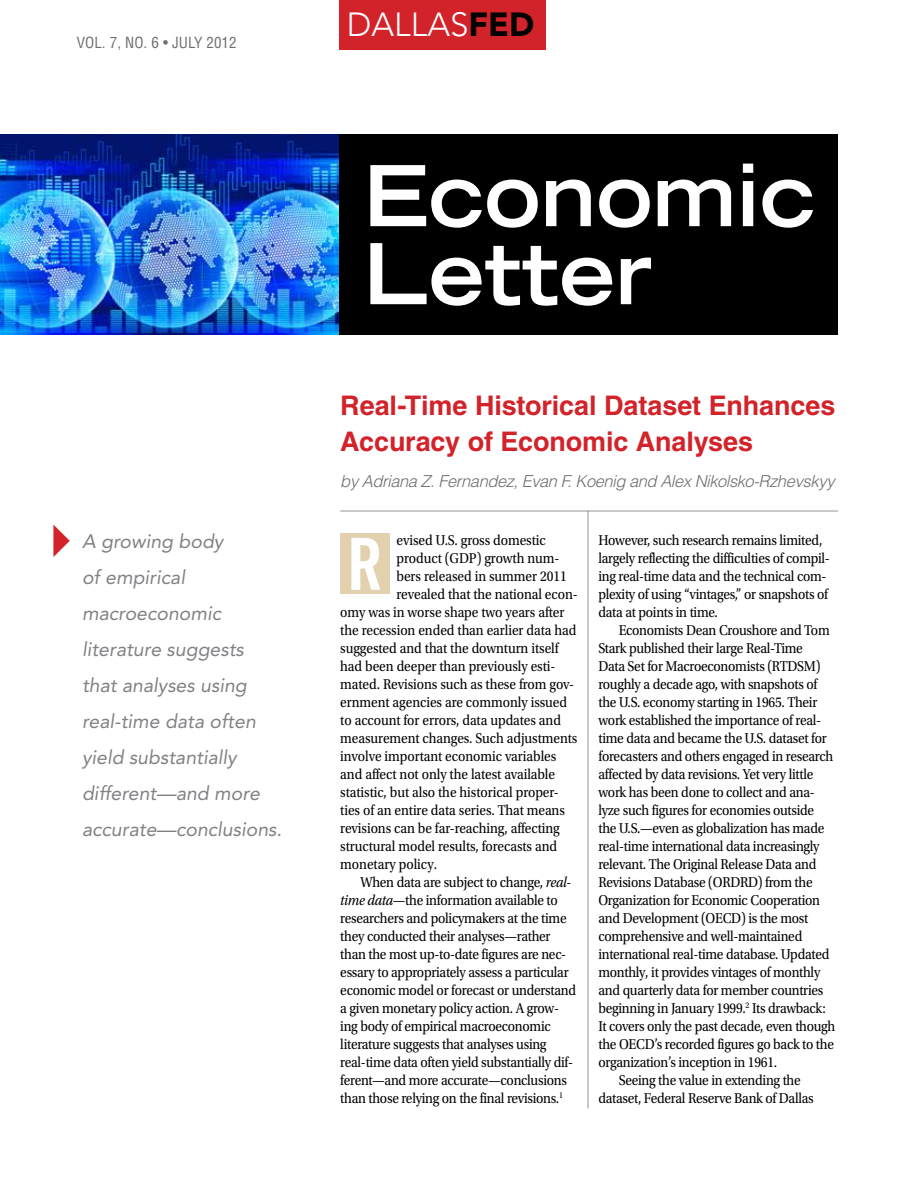
<style>
.page{position:relative;width:918px;height:1188px;background:#fff}
.page>*{position:absolute;margin:0;border:0;box-sizing:border-box;transform-origin:0 0}
.t1{font:700 expanded 84px/78px "Trade Gothic LT Std";color:#fff}
.t2{font:72px "Trade Gothic LT Std Bd Cn 20";color:#fff}
.t3{font:300 33.15px "Avenir LT Std";color:#fff}
.t4{font:700 27px/36px "Helvetica LT Std";letter-spacing:-.005em;color:#d2232a}
.t5{font:italic 19.5px/36px "Avenir LT Std";color:#808285}
.t6{font:italic 300 16.5px "Helvetica LT Std";letter-spacing:-.03em;color:#6d6e71}
.t7{font:15px/18px "Utopia Std";letter-spacing:-.02em;color:#000;scale:.9 1}
.t8{font:condensed 15px "Helvetica LT Std";color:#6d6e71}
.s1{font-weight:900;color:#000}
.s2{font-style:italic}
</style>
<div class="page">
<div style="left:339px;top:0;width:207px;height:49px;background:#d2232a"></div>
<hr style="left:588px;top:511px;width:1px;height:597px;background:#939598">
<hr style="left:340px;top:511px;width:498px;height:1px;background:#939598">
<div style="left:339px;top:134px;width:499px;height:201px;background:#000"></div>
<img style="left:0;top:134px;width:339px;height:201px">
<div style="left:340px;top:534px;width:50px;height:60px;background:#e2d0af"></div>
<p class="t8" style="left:77px;top:33px;width:161px">VOL. 7, NO. 6 • JULY 2012</p>
<h3 class="t3" style="left:347px;top:5px;width:189px">DALLAS<span class="s1">FED</span></h3>
<h1 class="t1" style="left:363px;top:155px;width:454px">Economic<br>Letter</h1>
<h3 class="t4" style="left:340px;top:387px;width:497px">Real-Time Historical Dataset Enhances<br>Accuracy of Economic Analyses</h3>
<p class="t6" style="left:340px;top:471px;width:496px">by Adriana Z. Fernandez, Evan F. Koenig and Alex Nikolsko-Rzhevskyy</p>
<h3 class="t5" style="left:82px;top:524px;width:201px">A growing body<br>of empirical macroeconomic literature suggests that analyses using real-time data often yield substantially different—and more accurate—conclusions.</h3>
<p class="t7" style="left:598px;top:531px;width:259px">However, such research remains limited, largely reflecting the difficulties of compil&shy;ing real-time data and the technical com&shy;plexity of using “vintages,” or snapshots of data at points in time.</p>
<p class="t7" style="left:397px;top:531px;width:167px">evised U.S. gross domestic</p>
<p class="t7" style="left:397px;top:549px;width:183px">product (GDP) growth num-</p>
<p class="t7" style="left:397px;top:567px;width:191px">bers released in summer 2011</p>
<p class="t7" style="left:397px;top:585px;width:203px">revealed that the national econ-</p>
<p class="t7" style="left:340px;top:603px;width:251px">omy was in worse shape two years after</p>
<p class="t7" style="left:340px;top:621px;width:264px">the recession ended than earlier data had</p>
<p class="t7" style="left:340px;top:639px;width:244px">suggested and that the downturn itself</p>
<p class="t7" style="left:340px;top:657px;width:241px">had been deeper than previously esti-</p>
<p class="t7" style="left:340px;top:675px;width:261px">mated. Revisions such as these from gov-</p>
<p class="t7" style="left:340px;top:693px;width:254px">ernment agencies are commonly issued</p>
<p class="t7" style="left:340px;top:711px;width:247px">to account for errors, data updates and</p>
<p class="t7" style="left:340px;top:729px;width:265px">measurement changes. Such adjustments</p>
<p class="t7" style="left:340px;top:747px;width:241px">involve important economic variables</p>
<p class="t7" style="left:340px;top:765px;width:240px">and affect not only the latest available</p>
<p class="t7" style="left:340px;top:783px;width:244px">statistic, but also the historical proper-</p>
<p class="t7" style="left:340px;top:801px;width:251px">ties of an entire data series. That means</p>
<p class="t7" style="left:340px;top:819px;width:246px">revisions can be far-reaching, affecting</p>
<p class="t7" style="left:340px;top:837px;width:242px">structural model results, forecasts and</p>
<p class="t7" style="left:340px;top:855px;width:109px">monetary policy.</p>
<p class="t7" style="left:361px;top:873px;width:235px">When data are subject to change, <span class="s2">real-</span></p>
<p class="t7" style="left:340px;top:891px;width:243px"><span class="s2">time data</span>—the information available to</p>
<p class="t7" style="left:340px;top:909px;width:253px">researchers and policymakers at the time</p>
<p class="t7" style="left:340px;top:927px;width:235px">they conducted their analyses—rather</p>
<p class="t7" style="left:340px;top:945px;width:252px">than the most up-to-date figures are nec-</p>
<p class="t7" style="left:340px;top:963px;width:255px">essary to appropriately assess a particular</p>
<p class="t7" style="left:340px;top:981px;width:263px">economic model or forecast or understand</p>
<p class="t7" style="left:340px;top:999px;width:245px">a given monetary policy action. A grow-</p>
<p class="t7" style="left:340px;top:1017px;width:235px">ing body of empirical macroeconomic</p>
<p class="t7" style="left:340px;top:1035px;width:231px">literature suggests that analyses using</p>
<p class="t7" style="left:340px;top:1053px;width:260px">real-time data often yield substantially dif-</p>
<p class="t7" style="left:340px;top:1071px;width:253px">ferent—and more accurate—conclusions</p>
<p class="t7" style="left:340px;top:1089px;width:249px">than those relying on the final revisions.<sup>1</sup></p>
<h2 class="t2" style="left:347px;top:520px;width:37px">R</h2>
<p class="t7" style="left:619px;top:621px;width:236px">Economists Dean Croushore and Tom</p>
<p class="t7" style="left:598px;top:639px;width:229px">Stark published their large Real-Time</p>
<p class="t7" style="left:598px;top:657px;width:248px">Data Set for Macroeconomists (RTDSM)</p>
<p class="t7" style="left:598px;top:675px;width:245px">roughly a decade ago, with snapshots of</p>
<p class="t7" style="left:598px;top:693px;width:245px">the U.S. economy starting in 1965. Their</p>
<p class="t7" style="left:598px;top:711px;width:249px">work established the importance of real-</p>
<p class="t7" style="left:598px;top:729px;width:255px">time data and became the U.S. dataset for</p>
<p class="t7" style="left:598px;top:747px;width:262px">forecasters and others engaged in research</p>
<p class="t7" style="left:598px;top:765px;width:240px">affected by data revisions. Yet very little</p>
<p class="t7" style="left:598px;top:783px;width:242px">work has been done to collect and ana-</p>
<p class="t7" style="left:598px;top:801px;width:241px">lyze such figures for economies outside</p>
<p class="t7" style="left:598px;top:819px;width:253px">the U.S.—even as globalization has made</p>
<p class="t7" style="left:598px;top:837px;width:247px">real-time international data increasingly</p>
<p class="t7" style="left:598px;top:855px;width:244px">relevant. The Original Release Data and</p>
<p class="t7" style="left:598px;top:873px;width:240px">Revisions Database (ORDRD) from the</p>
<p class="t7" style="left:598px;top:891px;width:248px">Organization for Economic Cooperation</p>
<p class="t7" style="left:598px;top:909px;width:235px">and Development (OECD) is the most</p>
<p class="t7" style="left:598px;top:927px;width:228px">comprehensive and well-maintained</p>
<p class="t7" style="left:598px;top:945px;width:258px">international real-time database. Updated</p>
<p class="t7" style="left:598px;top:963px;width:248px">monthly, it provides vintages of monthly</p>
<p class="t7" style="left:598px;top:981px;width:251px">and quarterly data for member countries</p>
<p class="t7" style="left:598px;top:999px;width:254px">beginning in January 1999.<sup>2</sup> Its drawback:</p>
<p class="t7" style="left:598px;top:1017px;width:265px">It covers only the past decade, even though</p>
<p class="t7" style="left:598px;top:1035px;width:263px">the OECD’s recorded figures go back to the</p>
<p class="t7" style="left:598px;top:1053px;width:200px">organization’s inception in 1961.</p>
<p class="t7" style="left:619px;top:1071px;width:204px">Seeing the value in extending the</p>
<p class="t7" style="left:598px;top:1089px;width:241px">dataset, Federal Reserve Bank of Dallas</p>
</div>
